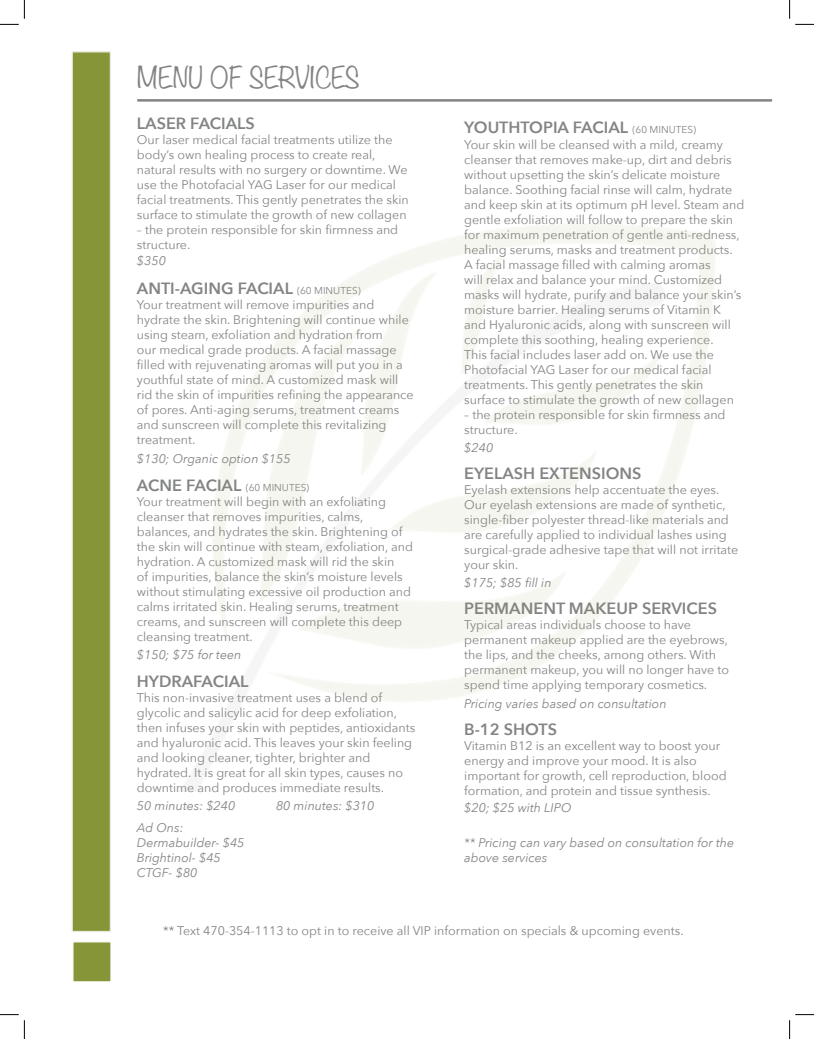
<style>
.page{position:relative;width:814px;height:1039px;background:#fff}
.page>*{position:absolute;margin:0;border:0;box-sizing:border-box;transform-origin:0 0}
.t1{font:300 26.25px "Noteworthy";color:#838485}
.t2{font:600 16.25px "Avenir Next";color:#838485}
.t3{font:12.5px/15px "Avenir Next";color:#838485}
.t4{font:italic 12.5px/15px "Avenir Next";color:#838485}
.t5{font:10px "Avenir Next";color:#838485}
.s1{font-weight:400;font-size:10px}
.s2{font-weight:600;font-size:16.25px}
</style>
<div class="page">
<div style="left:72px;top:51px;width:39px;height:881px;background:#869538;border:1px solid #e7eada"></div>
<div style="left:72px;top:941px;width:40px;height:41px;background:#869538;border:1px solid #fff"></div>
<hr style="left:137px;top:99px;width:635px;height:3px;background:#838485">
<svg style="left:0;top:0;width:25px;height:25px"></svg>
<svg style="left:0;top:1014px;width:25px;height:25px"></svg>
<svg style="left:789px;top:0;width:25px;height:25px"></svg>
<svg style="left:789px;top:1014px;width:25px;height:25px"></svg>
<p class="t1" style="left:137px;top:54px;width:224px">MENU OF SERVICES</p>
<p class="t2" style="left:137px;top:109px;width:119px">LASER FACIALS</p>
<p class="t3" style="left:137px;top:131px;width:273px">Our laser medical facial treatments utilize the body’s own healing process to create real, natural results with no surgery or downtime. We use the Photofacial YAG Laser for our medical facial treatments. This gently penetrates the skin surface to stimulate the growth of new collagen</p>
<p class="t3" style="left:137px;top:221px;width:263px">– the protein responsible for skin firmness and structure.</p>
<p class="t4" style="left:137px;top:253px;width:31px">$350</p>
<p class="t2" style="left:137px;top:274px;width:225px">ANTI-AGING FACIAL <span class="s1">(60 MINUTES)</span></p>
<p class="t3" style="left:137px;top:296px;width:278px">Your treatment will remove impurities and hydrate the skin. Brightening will continue while using steam, exfoliation and hydration from<br>our medical grade products. A facial massage filled with rejuvenating aromas will put you in a youthful state of mind. A customized mask will rid the skin of impurities refining the appearance of pores. Anti-aging serums, treatment creams and sunscreen will complete this revitalizing treatment.</p>
<p class="t4" style="left:137px;top:450px;width:155px">$130; Organic option $155</p>
<p class="t5" style="left:137px;top:479px;width:174px"><span class="s2">ACNE FACIAL</span> (60 MINUTES)</p>
<p class="t3" style="left:137px;top:494px;width:278px">Your treatment will begin with an exfoliating cleanser that removes impurities, calms, balances, and hydrates the skin. Brightening of the skin will continue with steam, exfoliation, and hydration. A customized mask will rid the skin<br>of impurities, balance the skin’s moisture levels without stimulating excessive oil production and calms irritated skin. Healing serums, treatment creams, and sunscreen will complete this deep cleansing treatment.</p>
<p class="t4" style="left:137px;top:646px;width:106px">$150; $75 for teen</p>
<p class="t2" style="left:137px;top:668px;width:113px">HYDRAFACIAL</p>
<p class="t3" style="left:137px;top:690px;width:280px">This non-invasive treatment uses a blend of glycolic and salicylic acid for deep exfoliation, then infuses your skin with peptides, antioxidants and hyaluronic acid. This leaves your skin feeling and looking cleaner, tighter, brighter and hydrated. It is great for all skin types, causes no downtime and produces immediate results.</p>
<p class="t4" style="left:137px;top:797px;width:100px">50 minutes: $240</p>
<p class="t4" style="left:276px;top:797px;width:100px">80 minutes: $310</p>
<p class="t4" style="left:137px;top:820px;width:48px">Ad Ons:</p>
<p class="t4" style="left:137px;top:835px;width:109px">Dermabuilder- $45</p>
<p class="t4" style="left:137px;top:850px;width:85px">Brightinol- $45</p>
<p class="t4" style="left:137px;top:865px;width:62px">CTGF- $80</p>
<p class="t2" style="left:464px;top:113px;width:233px">YOUTHTOPIA FACIAL <span class="s1">(60 MINUTES)</span></p>
<p class="t3" style="left:464px;top:137px;width:281px">Your skin will be cleansed with a mild, creamy cleanser that removes make-up, dirt and debris without upsetting the skin’s delicate moisture balance. Soothing facial rinse will calm, hydrate and keep skin at its optimum pH level. Steam and gentle exfoliation will follow to prepare the skin for maximum penetration of gentle anti-redness, healing serums, masks and treatment products.<br>A facial massage filled with calming aromas<br>will relax and balance your mind. Customized masks will hydrate, purify and balance your skin’s moisture barrier. Healing serums of Vitamin K and Hyaluronic acids, along with sunscreen will complete this soothing, healing experience.<br>This facial includes laser add on. We use the Photofacial YAG Laser for our medical facial treatments. This gently penetrates the skin surface to stimulate the growth of new collagen</p>
<p class="t3" style="left:464px;top:407px;width:263px">– the protein responsible for skin firmness and structure.</p>
<p class="t4" style="left:464px;top:439px;width:31px">$240</p>
<p class="t2" style="left:464px;top:459px;width:179px">EYELASH EXTENSIONS</p>
<p class="t3" style="left:464px;top:481px;width:275px">Eyelash extensions help accentuate the eyes.<br>Our eyelash extensions are made of synthetic, single-fiber polyester thread-like materials and are carefully applied to individual lashes using surgical-grade adhesive tape that will not irritate your skin.</p>
<p class="t4" style="left:464px;top:574px;width:89px">$175; $85 fill in</p>
<p class="t2" style="left:464px;top:594px;width:254px">PERMANENT MAKEUP SERVICES</p>
<p class="t3" style="left:464px;top:616px;width:266px">Typical areas individuals choose to have permanent makeup applied are the eyebrows, the lips, and the cheeks, among others. With permanent makeup, you will no longer have to spend time applying temporary cosmetics.</p>
<p class="t4" style="left:464px;top:695px;width:204px">Pricing varies based on consultation</p>
<p class="t2" style="left:464px;top:715px;width:94px">B-12 SHOTS</p>
<p class="t3" style="left:464px;top:737px;width:264px">Vitamin B12 is an excellent way to boost your energy and improve your mood. It is also important for growth, cell reproduction, blood formation, and protein and tissue synthesis.</p>
<p class="t4" style="left:464px;top:799px;width:109px">$20; $25 with LIPO</p>
<p class="t4" style="left:464px;top:834px;width:271px">** Pricing can vary based on consultation for the above services</p>
<p class="t3" style="left:163px;top:922px;width:522px">** Text 470-354-1113 to opt in to receive all VIP information on specials &amp; upcoming events.</p>
</div>
